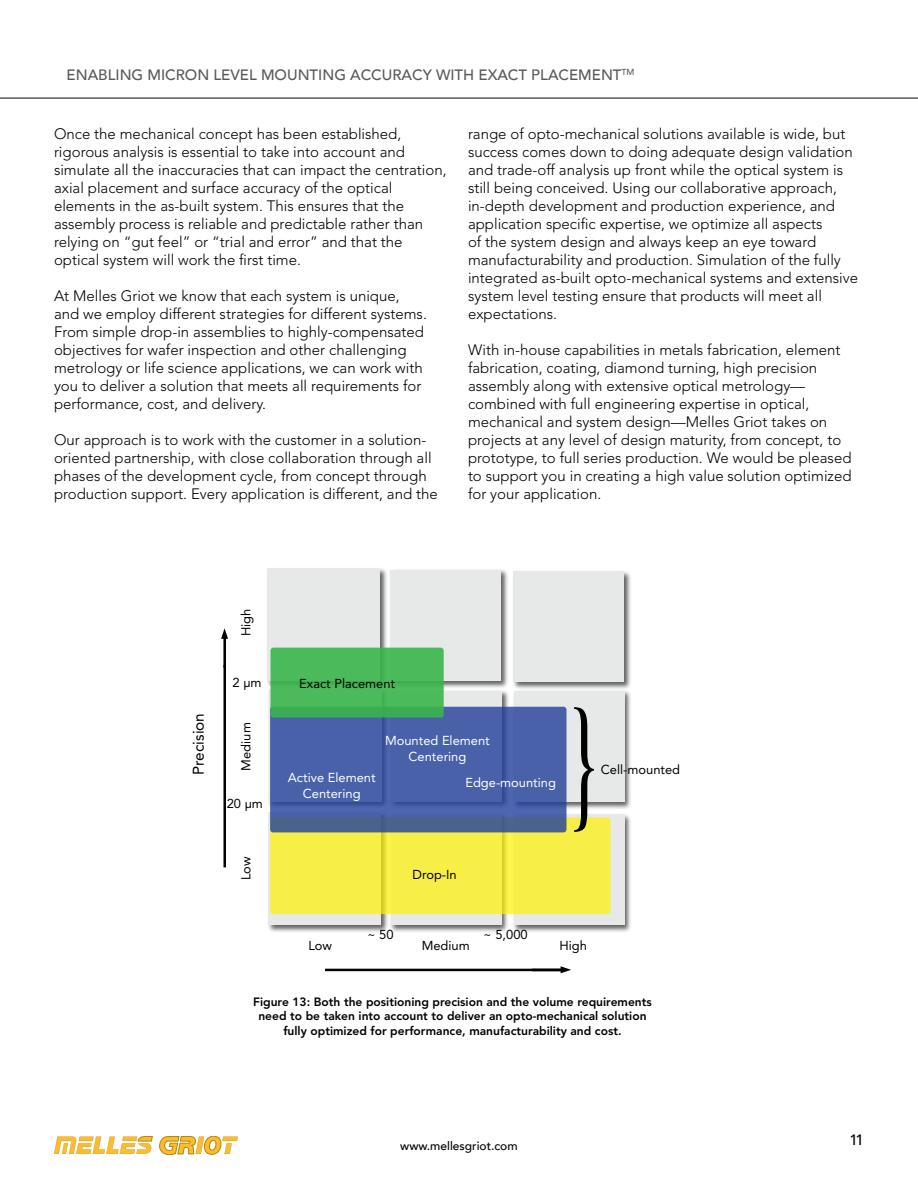
<style>
.page{position:relative;width:918px;height:1188px;background:#fff}
.page>*{position:absolute;margin:0;border:0;box-sizing:border-box;transform-origin:0 0}
.t1{font:138.45px "Palatino Linotype";color:#000;scale:.62 1}
.t2{font:15.45px "Avenir LT Std";color:#000}
.t3{font:300 15px/18px "Avenir LT Std";color:#000}
.t4{font:500 15px "Avenir";color:#58595b}
.t5{font:500 15px "Avenir";color:#000}
.t6{font:12.9px "Avenir LT Std";color:#000}
.t7{font:12.9px/15.5px "Avenir LT Std";color:#fff;text-align:center}
.t8{font:800 12px/14.4px "Avenir LT Std";color:#000;text-align:center}
.t9{font:500 12px "Avenir";color:#000}
</style>
<div class="page">
<svg style="left:54px;top:1136px;width:99px;height:18px"></svg>
<svg style="left:159px;top:1136px;width:79px;height:19px"></svg>
<hr style="left:0;top:97px;width:918px;height:2px;background:#58595b">
<img style="left:267px;top:568px;width:120px;height:118px">
<div style="left:268px;top:569px;width:112px;height:112px;background:#e7e8e8"></div>
<img style="left:387px;top:569px;width:244px;height:119px">
<div style="left:390px;top:570px;width:111px;height:111px;background:#e7e8e8"></div>
<div style="left:514px;top:571px;width:110px;height:111px;background:#e7e8e8"></div>
<img style="left:268px;top:686px;width:3px;height:120px">
<img style="left:390px;top:688px;width:241px;height:244px">
<div style="left:391px;top:691px;width:111px;height:111px;background:#e7e8e8"></div>
<div style="left:514px;top:691px;width:111px;height:111px;background:#e7e8e8"></div>
<img style="left:268px;top:812px;width:120px;height:120px">
<div style="left:269px;top:812px;width:112px;height:113px;background:#e7e8e8"></div>
<div style="left:391px;top:814px;width:111px;height:111px;background:#e7e8e8"></div>
<div style="left:514px;top:815px;width:110px;height:110px;background:#e7e8e8"></div>
<div style="left:270px;top:817px;width:341px;height:97px;background:#f7ee46;border-radius:3px"></div>
<svg style="left:270px;top:707px;width:296px;height:125px;background:#4860a4"></svg>
<div style="left:271px;top:648px;width:173px;height:70px;background:linear-gradient(to right,#47b758,#47b758);border-radius:3px"></div>
<svg style="left:221px;top:628px;width:7px;height:37px"></svg>
<hr style="left:223px;top:665px;width:3px;height:202px;background:#000">
<svg style="left:532px;top:966px;width:39px;height:7px"></svg>
<hr style="left:325px;top:969px;width:236px;height:2px;background:#000">
<p class="t4" style="left:67px;top:62px;width:569px">ENABLING MICRON LEVEL MOUNTING ACCURACY WITH EXACT PLACEMENT<sup>TM</sup></p>
<p class="t3" style="left:54px;top:125px;width:394px">Once the mechanical concept has been established, rigorous analysis is essential to take into account and simulate all the inaccuracies that can impact the centration, axial placement and surface accuracy of the optical elements in the as-built system. This ensures that the assembly process is reliable and predictable rather than relying on “gut feel” or “trial and error” and that the optical system will work the first time.</p>
<p class="t3" style="left:54px;top:287px;width:374px">At Melles Griot we know that each system is unique, and we employ different strategies for different systems.<br>From simple drop-in assemblies to highly-compensated objectives for wafer inspection and other challenging metrology or life science applications, we can work with you to deliver a solution that meets all requirements for performance, cost, and delivery.</p>
<p class="t3" style="left:54px;top:431px;width:385px">Our approach is to work with the customer in a solution&shy;oriented partnership, with close collaboration through all phases of the development cycle, from concept through production support. Every application is different, and the</p>
<p class="t3" style="left:468px;top:125px;width:392px">range of opto-mechanical solutions available is wide, but success comes down to doing adequate design validation and trade-off analysis up front while the optical system is still being conceived. Using our collaborative approach, in-depth development and production experience, and application specific expertise, we optimize all aspects<br>of the system design and always keep an eye toward manufacturability and production. Simulation of the fully integrated as-built opto-mechanical systems and extensive system level testing ensure that products will meet all expectations.</p>
<p class="t3" style="left:468px;top:341px;width:385px">With in-house capabilities in metals fabrication, element fabrication, coating, diamond turning, high precision assembly along with extensive optical metrology— combined with full engineering expertise in optical, mechanical and system design—Melles Griot takes on projects at any level of design maturity, from concept, to prototype, to full series production. We would be pleased to support you in creating a high value solution optimized for your application.</p>
<p class="t6" style="left:239px;top:636px;width:29px;rotate:-90deg">High</p>
<p class="t6" style="left:233px;top:675px;width:30px">2 µm</p>
<p class="t6" style="left:299px;top:676px;width:97px">Exact Placement</p>
<p class="t2" style="left:190px;top:775px;width:63px;rotate:-90deg">Precision</p>
<p class="t6" style="left:239px;top:771px;width:50px;rotate:-90deg">Medium</p>
<p class="t6" style="left:227px;top:796px;width:38px">20 µm</p>
<p class="t6" style="left:239px;top:880px;width:25px;rotate:-90deg">Low</p>
<p class="t7" style="left:385px;top:733px;width:106px">Mounted Element<br>Centering</p>
<p class="t7" style="left:288px;top:770px;width:89px">Active Element<br>Centering</p>
<p class="t7" style="left:465px;top:775px;width:92px">Edge-mounting</p>
<p class="t6" style="left:412px;top:868px;width:46px">Drop-In</p>
<h1 class="t1" style="left:570px;top:662px;width:48px">}</h1>
<p class="t6" style="left:601px;top:762px;width:81px">Cell-mounted</p>
<p class="t6" style="left:367px;top:927px;width:28px">~ 50</p>
<p class="t6" style="left:483px;top:927px;width:46px">~ 5,000</p>
<p class="t6" style="left:308px;top:938px;width:25px">Low</p>
<p class="t6" style="left:422px;top:938px;width:50px">Medium</p>
<p class="t6" style="left:559px;top:938px;width:29px">High</p>
<p class="t8" style="left:253px;top:995px;width:400px">Figure 13: Both the positioning precision and the volume requirements need to be taken into account to deliver an opto-mechanical solution fully optimized for performance, manufacturability and cost.</p>
<p class="t9" style="left:400px;top:1135px;width:119px">www.mellesgriot.com</p>
<p class="t5" style="left:850px;top:1127px;width:16px">11</p>
</div>
